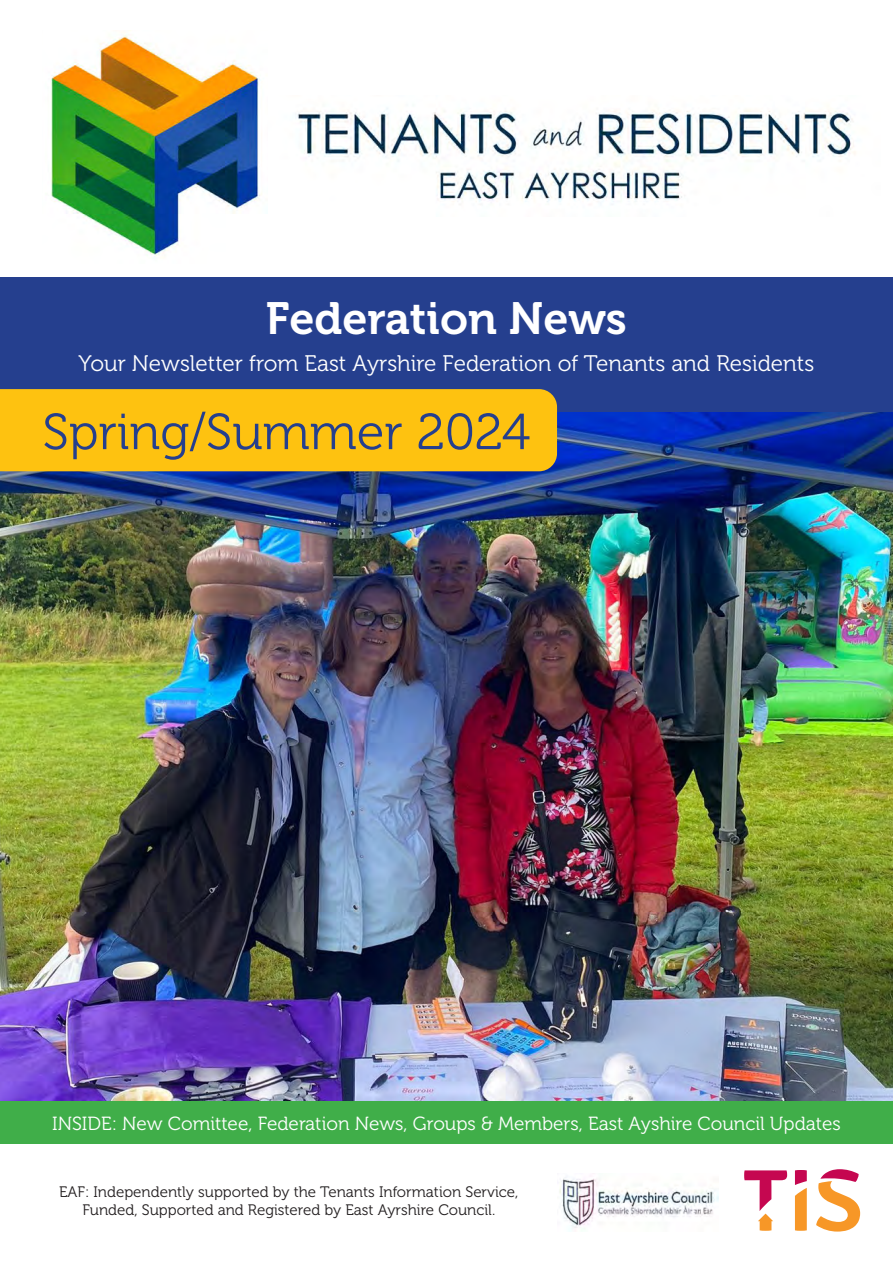
<style>
.page{position:relative;width:893px;height:1263px;background:#fff}
.page>*{position:absolute;margin:0;border:0;box-sizing:border-box;transform-origin:0 0}
.t1{font:50.55px "Museo 300";color:#253f8e}
.t2{font:45px "Museo 700";color:#fff}
.t3{font:22.5px "Museo 300";color:#fff}
.t4{font:18.9px "Museo 300";color:#fff}
.t5{font:15.15px/18.1px "Museo 300";color:#231f20;text-align:center}
</style>
<div class="page">
<img style="left:0;top:411px;width:893px;height:690px">
<div style="left:0;top:277px;width:893px;height:134px;background:#253f8e"></div>
<div style="left:0;top:1101px;width:893px;height:43px;background:#40ae49"></div>
<img style="left:295px;top:108px;width:561px;height:94px">
<img style="left:51px;top:35px;width:211px;height:221px">
<div style="left:0;top:389px;width:557px;height:82px;background:#fec210"></div>
<svg style="left:795px;top:1170px;width:12px;height:61px"></svg>
<svg style="left:816px;top:1169px;width:44px;height:62px"></svg>
<svg style="left:744px;top:1170px;width:43px;height:61px"></svg>
<img style="left:559px;top:1177px;width:159px;height:54px">
<p class="t2" style="left:266px;top:293px;width:363px">Federation News</p>
<p class="t3" style="left:79px;top:351px;width:737px">Your Newsletter from East Ayrshire Federation of Tenants and Residents</p>
<p class="t1" style="left:43px;top:404px;width:489px">Spring/Summer 2024</p>
<p class="t4" style="left:52px;top:1113px;width:790px">INSIDE: New Comittee, Federation News, Groups &amp; Members, East Ayshire Council Updates</p>
<p class="t5" style="left:59px;top:1183px;width:461px">EAF: Independently supported by the Tenants Information Service,<br>Funded, Supported and Registered by East Ayrshire Council.</p>
</div>
